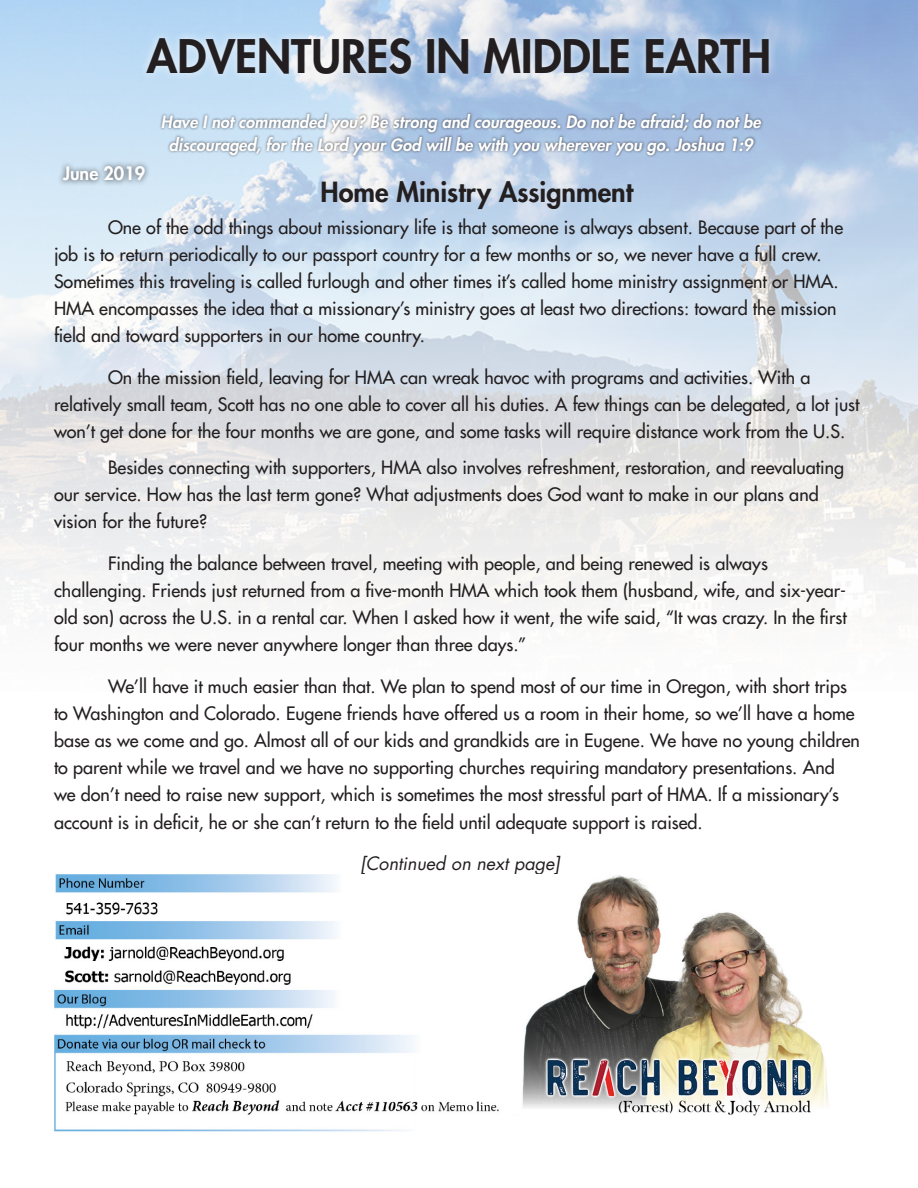
<style>
.page{position:relative;width:918px;height:1188px;background:#fff}
.page>*{position:absolute;margin:0;border:0;box-sizing:border-box;transform-origin:0 0}
.t1{font:800 45px "Futura LT";color:#231f20}
.t2{font:800 27px "Futura LT";color:#231f20}
.t3{font:18px/27px "Futura LT";color:#231f20}
.t4{font:italic 18px "Futura LT";color:#231f20}
.t5{font:800 18px "Futura LT";color:#fff}
.t6{font:italic 800 16.5px/22.5px "Futura LT";color:#fff;text-align:center}
</style>
<div class="page">
<img style="left:0;top:0;width:918px;height:602px">
<div style="left:138px;top:29px;width:640px;height:54px;background:#fff;opacity:.75"></div>
<div style="left:56px;top:160px;width:95px;height:27px;background:#231f20;opacity:.58"></div>
<div style="left:159px;top:111px;width:605px;height:47px;background:#231f20;opacity:.7"></div>
<img style="left:54px;top:875px;width:775px;height:257px">
<p class="t1" style="left:147px;top:26px;width:626px">ADVENTURES IN MIDDLE EARTH</p>
<p class="t5" style="left:63px;top:162px;width:84px">June 2019</p>
<p class="t6" style="left:161px;top:111px;width:601px">Have I not commanded you? Be strong and courageous. Do not be afraid; do not be discouraged, for the Lord your God will be with you wherever you go. Joshua 1:9</p>
<p class="t2" style="left:320px;top:174px;width:314px">Home Ministry Assignment</p>
<p class="t3" style="left:54px;top:213px;width:791px;text-indent:54px">One of the odd things about missionary life is that someone is always absent. Because part of the job is to return periodically to our passport country for a few months or so, we never have a full crew.<br>Sometimes this traveling is called furlough and other times it’s called home ministry assignment or HMA.<br>HMA encompasses the idea that a missionary’s ministry goes at least two directions: toward the mission field and toward supporters in our home country.</p>
<p class="t3" style="left:54px;top:363px;width:807px;text-indent:54px">On the mission field, leaving for HMA can wreak havoc with programs and activities. With a relatively small team, Scott has no one able to cover all his duties. A few things can be delegated, a lot just won’t get done for the four months we are gone, and some tasks will require distance work from the U.S.</p>
<p class="t3" style="left:54px;top:453px;width:792px;text-indent:54px">Besides connecting with supporters, HMA also involves refreshment, restoration, and reevaluating our service. How has the last term gone? What adjustments does God want to make in our plans and vision for the future?</p>
<p class="t3" style="left:54px;top:549px;width:794px;text-indent:54px">Finding the balance between travel, meeting with people, and being renewed is always challenging. Friends just returned from a five-month HMA which took them (husband, wife, and six-year&shy;old son) across the U.S. in a rental car. When I asked how it went, the wife said, “It was crazy. In the first four months we were never anywhere longer than three days.”</p>
<p class="t3" style="left:54px;top:672px;width:807px;text-indent:54px">We’ll have it much easier than that. We plan to spend most of our time in Oregon, with short trips to Washington and Colorado. Eugene friends have offered us a room in their home, so we’ll have a home base as we come and go. Almost all of our kids and grandkids are in Eugene. We have no young children to parent while we travel and we have no supporting churches requiring mandatory presentations. And we don’t need to raise new support, which is sometimes the most stressful part of HMA. If a missionary’s account is in deficit, he or she can’t return to the field until adequate support is raised.</p>
<p class="t4" style="left:360px;top:852px;width:202px">[Continued on next page]</p>
</div>
